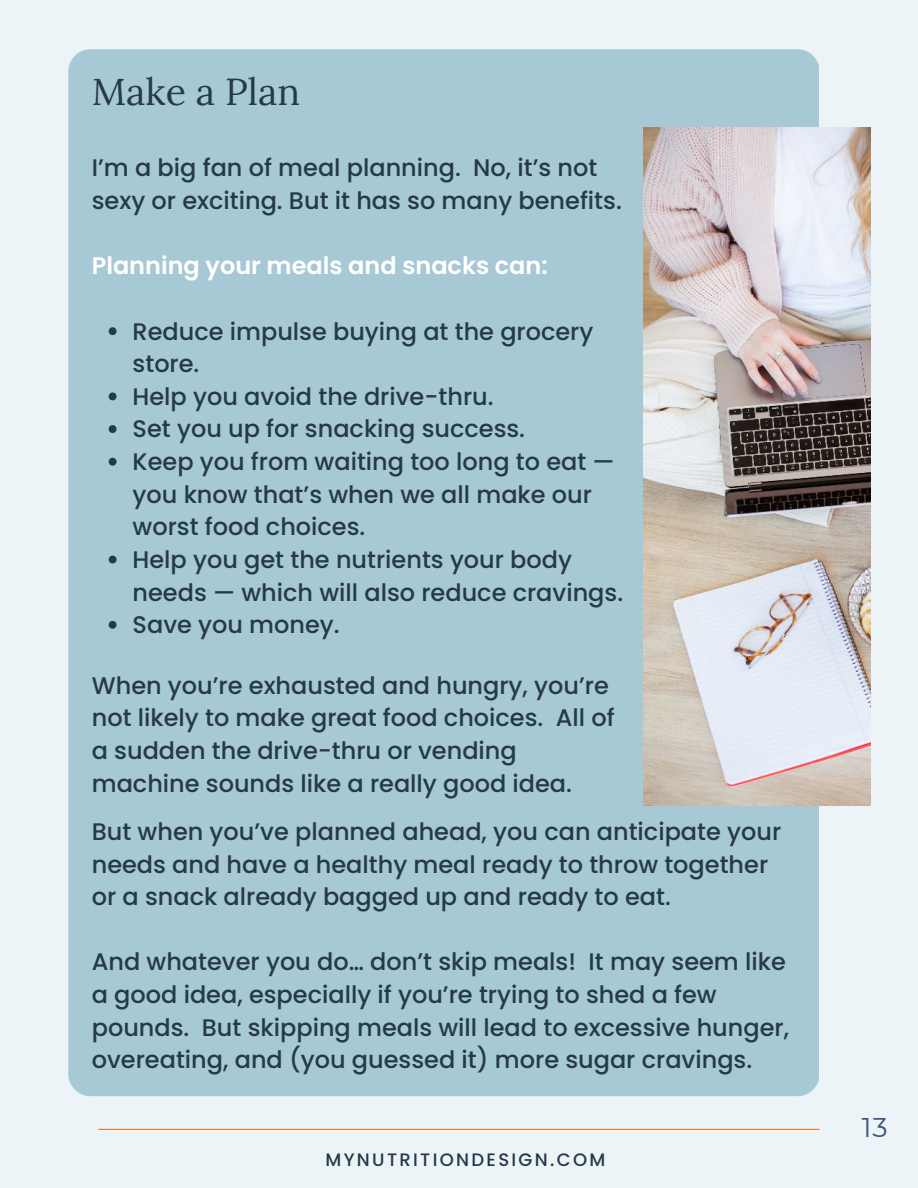
<style>
.page{position:relative;width:918px;height:1188px;background:#edf4f7}
.page>*{position:absolute;margin:0;border:0;box-sizing:border-box;transform-origin:0 0}
.t1{font:37.5px "Lora";color:#25394a}
.t2{font:27px "Montserrat";color:#3b527c}
.t3{font:500 24px/32.7px "Poppins";color:#25394a}
.t4{font:600 24px "Poppins";color:#fff}
.t5{font:500 18px "Poppins";letter-spacing:.13em;color:#25394a}
</style>
<div class="page">
<hr style="left:98px;top:1129px;width:721px;height:1px;background:#ec7723">
<div style="left:68px;top:49px;width:751px;height:1047px;background:#a7c9d6;border-radius:22px"></div>
<img style="left:644px;top:127px;width:226px;height:679px">
<svg style="left:109px;top:327px;width:8px;height:8px"></svg>
<svg style="left:109px;top:392px;width:8px;height:8px"></svg>
<svg style="left:109px;top:425px;width:8px;height:8px"></svg>
<svg style="left:109px;top:458px;width:8px;height:8px"></svg>
<svg style="left:109px;top:556px;width:8px;height:7px"></svg>
<svg style="left:109px;top:621px;width:8px;height:8px"></svg>
<h1 class="t1" style="left:92px;top:63px;width:210px">Make a Plan</h1>
<p class="t3" style="left:92px;top:152px;width:532px">I’m a big fan of meal planning. No, it’s not sexy or exciting. But it has so many benefits.</p>
<p class="t4" style="left:92px;top:252px;width:457px">Planning your meals and snacks can:</p>
<p class="t3" style="left:133px;top:315px;width:492px">Reduce impulse buying at the grocery store.<br>Help you avoid the drive-thru.<br>Set you up for snacking success.<br>Keep you from waiting too long to eat — you know that’s when we all make our worst food choices.<br>Help you get the nutrients your body needs — which will also reduce cravings.<br>Save you money.</p>
<p class="t3" style="left:92px;top:669px;width:524px">When you’re exhausted and hungry, you’re not likely to make great food choices. All of a sudden the drive-thru or vending machine sounds like a really good idea.</p>
<p class="t3" style="left:92px;top:815px;width:691px">But when you’ve planned ahead, you can anticipate your needs and have a healthy meal ready to throw together or a snack already bagged up and ready to eat.</p>
<p class="t3" style="left:92px;top:946px;width:699px">And whatever you do… don’t skip meals! It may seem like a good idea, especially if you’re trying to shed a few pounds. But skipping meals will lead to excessive hunger, overeating, and (you guessed it) more sugar cravings.</p>
<p class="t5" style="left:326px;top:1150px;width:281px">MYNUTRITIONDESIGN.COM</p>
<p class="t2" style="left:862px;top:1109px;width:27px">13</p>
</div>
